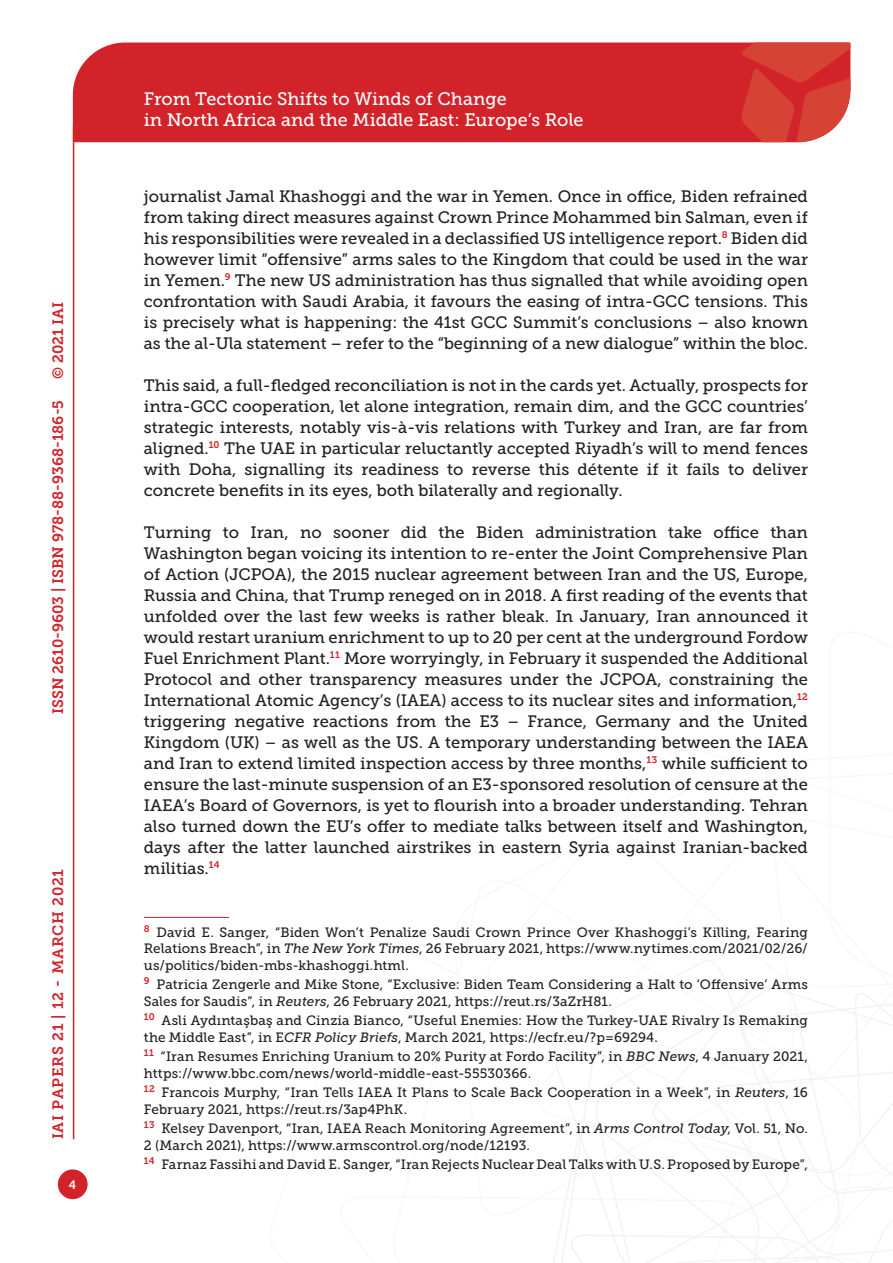
<style>
.page{position:relative;width:893px;height:1263px;background:#fff}
.page>*{position:absolute;margin:0;border:0;box-sizing:border-box;transform-origin:0 0}
.t1{font:18px/21.6px "Museo Slab 500";color:#fff}
.Testo{font:16.5px/21px "Museo Slab 500";color:#231f20;text-align:justify}
.t2{font:15px "Museo Slab 700";color:#d2232a}
.t3{font:15px "Museo Slab 700";letter-spacing:.05em;color:#d2232a}
.Nota{font:13.5px/16.2px "Museo Slab 500";letter-spacing:.01em;color:#231f20}
.t4{font:12px "Museo Slab 700";color:#fff}
.s1{font-style:italic}
</style>
<div class="page">
<svg style="left:553px;top:960px;width:340px;height:303px"></svg>
<div style="left:73px;top:43px;width:668px;height:99px;background:#d2232a"></div>
<svg style="left:741px;top:43px;width:109px;height:99px;background:#d6433b"></svg>
<div style="left:58px;top:1169px;width:30px;height:30px;background:#d2232a;border-radius:50%"></div>
<hr style="left:73px;top:126px;width:1px;height:1013px;background:#d2232a">
<hr style="left:144px;top:917px;width:85px;height:1px;background:#d2232a">
<p class="t2" style="left:50px;top:379px;width:79px;rotate:-90deg">© 2021 IAI</p>
<p class="t2" style="left:49px;top:714px;width:316px;rotate:-90deg">ISSN 2610-9603 | ISBN 978-88-9368-186-5</p>
<p class="t3" style="left:50px;top:1139px;width:272px;rotate:-90deg">IAI PAPERS 21 | 12 - MARCH 2021</p>
<p class="t4" style="left:69px;top:1178px;width:9px">4</p>
<p class="t1" style="left:144px;top:88px;width:441px">From Tectonic Shifts to Winds of Change<br>in North Africa and the Middle East: Europe’s Role</p>
<p class="Testo" style="left:144px;top:186px;width:666px">journalist Jamal Khashoggi and the war in Yemen. Once in office, Biden refrained from taking direct measures against Crown Prince Mohammed bin Salman, even if his responsibilities were revealed in a declassified US intelligence report.<sup>8</sup> Biden did however limit “offensive” arms sales to the Kingdom that could be used in the war in Yemen.<sup>9</sup> The new US administration has thus signalled that while avoiding open confrontation with Saudi Arabia, it favours the easing of intra-GCC tensions. This is precisely what is happening: the 41st GCC Summit’s conclusions – also known as the al-Ula statement – refer to the “beginning of a new dialogue” within the bloc.</p>
<p class="Testo" style="left:144px;top:375px;width:666px">This said, a full-fledged reconciliation is not in the cards yet. Actually, prospects for intra-GCC cooperation, let alone integration, remain dim, and the GCC countries’ strategic interests, notably vis-à-vis relations with Turkey and Iran, are far from aligned.<sup>10</sup> The UAE in particular reluctantly accepted Riyadh’s will to mend fences with Doha, signalling its readiness to reverse this détente if it fails to deliver concrete benefits in its eyes, both bilaterally and regionally.</p>
<p class="Testo" style="left:144px;top:522px;width:666px">Turning to Iran, no sooner did the Biden administration take office than Washington began voicing its intention to re-enter the Joint Comprehensive Plan of Action (JCPOA), the 2015 nuclear agreement between Iran and the US, Europe, Russia and China, that Trump reneged on in 2018. A first reading of the events that unfolded over the last few weeks is rather bleak. In January, Iran announced it would restart uranium enrichment to up to 20 per cent at the underground Fordow Fuel Enrichment Plant.<sup>11</sup> More worryingly, in February it suspended the Additional Protocol and other transparency measures under the JCPOA, constraining the International Atomic Agency’s (IAEA) access to its nuclear sites and information,<sup>12 </sup>triggering negative reactions from the E3 – France, Germany and the United Kingdom (UK) – as well as the US. A temporary understanding between the IAEA and Iran to extend limited inspection access by three months,<sup>13</sup> while sufficient to ensure the last-minute suspension of an E3-sponsored resolution of censure at the IAEA’s Board of Governors, is yet to flourish into a broader understanding. Tehran also turned down the EU’s offer to mediate talks between itself and Washington, days after the latter launched airstrikes in eastern Syria against Iranian-backed militias.<sup>14</sup></p>
<p class="Nota" style="left:144px;top:924px;width:666px;text-align:justify"><sup>8</sup> David E. Sanger, “Biden Won’t Penalize Saudi Crown Prince Over Khashoggi’s Killing, Fearing Relations Breach”, in <span class="s1">The New York Times</span>, 26 February 2021, https://www.nytimes.com/2021/02/26/ us/politics/biden-mbs-khashoggi.html.</p>
<p class="Nota" style="left:144px;top:977px;width:666px"><sup>9</sup> Patricia Zengerle and Mike Stone, “Exclusive: Biden Team Considering a Halt to ‘Offensive’ Arms<br>Sales for Saudis”, in <span class="s1">Reuters</span>, 26 February 2021, https://reut.rs/3aZrH81.</p>
<p class="Nota" style="left:144px;top:1013px;width:666px"><sup>10</sup> Asli Aydıntaşbaş and Cinzia Bianco, “Useful Enemies: How the Turkey-UAE Rivalry Is Remaking the Middle East”, in E<span class="s1">CFR Policy Briefs</span>, March 2021, https://ecfr.eu/?p=69294.</p>
<p class="Nota" style="left:144px;top:1049px;width:666px"><sup>11</sup> “Iran Resumes Enriching Uranium to 20% Purity at Fordo Facility”, in <span class="s1">BBC News</span>, 4 January 2021, https://www.bbc.com/news/world-middle-east-55530366.</p>
<p class="Nota" style="left:144px;top:1085px;width:666px"><sup>12</sup> Francois Murphy, “Iran Tells IAEA It Plans to Scale Back Cooperation in a Week”, in <span class="s1">Reuters</span>, 16<br>February 2021, https://reut.rs/3ap4PhK.</p>
<p class="Nota" style="left:144px;top:1121px;width:666px"><sup>13</sup> Kelsey Davenport, “Iran, IAEA Reach Monitoring Agreement”, in <span class="s1">Arms Control Today</span>, Vol. 51, No.<br>2 (March 2021), https://www.armscontrol.org/node/12193.</p>
<p class="Nota" style="left:144px;top:1157px;width:665px"><sup>14</sup> Farnaz Fassihi and David E. Sanger, “Iran Rejects Nuclear Deal Talks with U.S. Proposed by Europe”,</p>
</div>
